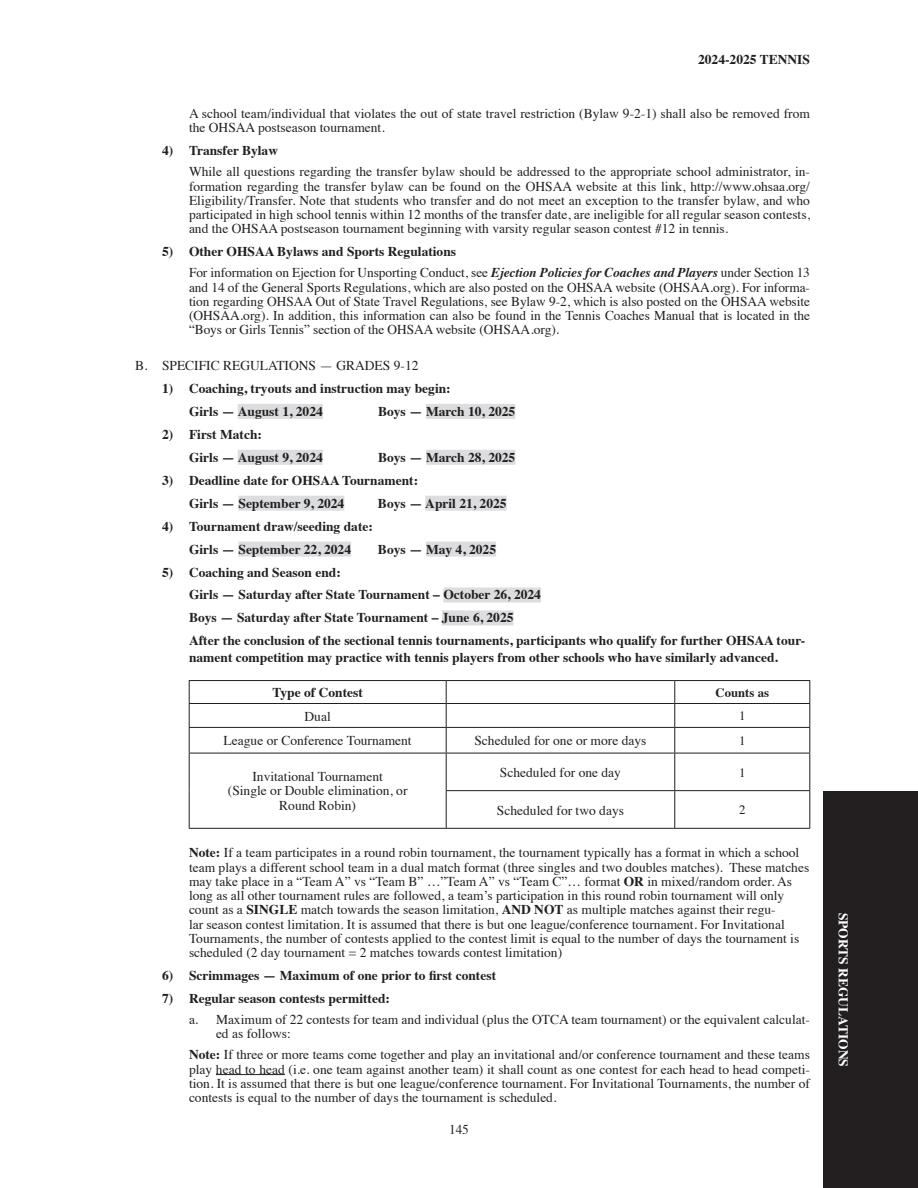
<style>
.page{position:relative;width:918px;height:1188px;background:#fff}
.page>*{position:absolute;margin:0;border:0;box-sizing:border-box;transform-origin:0 0}
.Paragraph_Text_Level_1___2___3{font:13.5px/14.2px "Times";color:#231f20;text-align:justify}
._1___2___3{font:13.5px/14.2px "Times";color:#231f20}
._1___2___3-2{font:700 13.5px/16.2px "Times";color:#231f20}
.Level_1{font:13.5px/15px "Times";color:#231f20;text-align:center}
._1_1___1_2___1_3{font:13.5px/14.2px "Times";color:#231f20}
.A__B__C{font:13.5px "Times";color:#231f20}
.t1{font:700 13.5px "Times";color:#fff}
.Level_1-2{font:700 13.5px "Times";color:#231f20}
.Level_1-3{font:700 12.75px "Times";color:#231f20}
.Level_1-4{font:12.75px "Times";color:#231f20}
.s1{font-weight:700;font-style:italic}
.s2{font-weight:700}
</style>
<div class="page">
<div style="left:824px;top:792px;width:94px;height:396px;background:#231f20"></div>
<div style="left:238px;top:404px;width:85px;height:15px;background:#dcdddf"></div>
<div style="left:426px;top:404px;width:89px;height:15px;background:#dcdddf"></div>
<div style="left:238px;top:450px;width:85px;height:15px;background:#dcdddf"></div>
<div style="left:426px;top:450px;width:89px;height:15px;background:#dcdddf"></div>
<div style="left:238px;top:496px;width:106px;height:15px;background:#dcdddf"></div>
<div style="left:425px;top:496px;width:82px;height:15px;background:#dcdddf"></div>
<div style="left:238px;top:542px;width:113px;height:15px;background:#dcdddf"></div>
<div style="left:426px;top:542px;width:70px;height:15px;background:#dcdddf"></div>
<div style="left:443px;top:587px;width:98px;height:15px;background:#dcdddf"></div>
<div style="left:442px;top:610px;width:72px;height:15px;background:#dcdddf"></div>
<hr style="left:189px;top:727px;width:257px;height:1px;background:#231f20">
<hr style="left:446px;top:727px;width:229px;height:1px;background:#231f20">
<hr style="left:675px;top:727px;width:135px;height:1px;background:#231f20">
<hr style="left:189px;top:753px;width:257px;height:1px;background:#231f20">
<hr style="left:189px;top:753px;width:1px;height:38px;background:#231f20">
<hr style="left:446px;top:753px;width:229px;height:1px;background:#231f20">
<hr style="left:446px;top:753px;width:1px;height:37px;background:#231f20">
<hr style="left:675px;top:753px;width:135px;height:1px;background:#231f20">
<hr style="left:674px;top:753px;width:1px;height:37px;background:#231f20">
<hr style="left:809px;top:753px;width:1px;height:37px;background:#231f20">
<hr style="left:189px;top:791px;width:1px;height:37px;background:#231f20">
<hr style="left:446px;top:790px;width:229px;height:1px;background:#231f20">
<hr style="left:446px;top:791px;width:1px;height:37px;background:#231f20">
<hr style="left:675px;top:790px;width:135px;height:1px;background:#231f20">
<hr style="left:674px;top:791px;width:1px;height:37px;background:#231f20">
<hr style="left:809px;top:791px;width:1px;height:37px;background:#231f20">
<hr style="left:189px;top:828px;width:257px;height:1px;background:#231f20">
<hr style="left:446px;top:828px;width:229px;height:1px;background:#231f20">
<hr style="left:675px;top:828px;width:135px;height:1px;background:#231f20">
<hr style="left:189px;top:680px;width:257px;height:1px;background:#231f20">
<svg style="left:189px;top:681px;width:1px;height:72px"></svg>
<hr style="left:446px;top:680px;width:229px;height:1px;background:#231f20">
<svg style="left:446px;top:681px;width:1px;height:72px"></svg>
<hr style="left:675px;top:680px;width:135px;height:1px;background:#231f20">
<svg style="left:674px;top:681px;width:1px;height:72px"></svg>
<svg style="left:809px;top:681px;width:1px;height:72px"></svg>
<hr style="left:189px;top:703px;width:257px;height:1px;background:#231f20">
<hr style="left:446px;top:703px;width:229px;height:1px;background:#231f20">
<hr style="left:675px;top:703px;width:135px;height:1px;background:#231f20">
<hr style="left:216px;top:1074px;width:69px;height:1px;background:#231f20">
<p class="_1___2___3-2" style="left:698px;top:50px;width:113px">2024-2025 TENNIS</p>
<p class="Paragraph_Text_Level_1___2___3" style="left:189px;top:105px;width:623px">A school team/individual that violates the out of state travel restriction (Bylaw 9-2-1) shall also be removed from the OHSAA postseason tournament.</p>
<p class="_1___2___3-2" style="left:162px;top:141px;width:118px">4) Transfer Bylaw</p>
<p class="Paragraph_Text_Level_1___2___3" style="left:189px;top:164px;width:623px">While all questions regarding the transfer bylaw should be addressed to the appropriate school administrator, in&shy;formation regarding the transfer bylaw can be found on the OHSAA website at this link, http://www.ohsaa.org/ Eligibility/Transfer. Note that students who transfer and do not meet an exception to the transfer bylaw, and who participated in high school tennis within 12 months of the transfer date, are ineligible for all regular season contests, and the OHSAA postseason tournament beginning with varsity regular season contest #12 in tennis.</p>
<p class="_1___2___3-2" style="left:162px;top:242px;width:296px">5) Other OHSAA Bylaws and Sports Regulations</p>
<p class="Paragraph_Text_Level_1___2___3" style="left:189px;top:264px;width:623px">For information on Ejection for Unsporting Conduct, see <span class="s1">Ejection Policies for Coaches and Players</span> under Section 13 and 14 of the General Sports Regulations, which are also posted on the OHSAA website (OHSAA.org). For informa&shy;tion regarding OHSAA Out of State Travel Regulations, see Bylaw 9-2, which is also posted on the OHSAA website (OHSAA.org). In addition, this information can also be found in the Tennis Coaches Manual that is located in the “Boys or Girls Tennis” section of the OHSAA website (OHSAA.org).</p>
<p class="A__B__C" style="left:135px;top:353px;width:285px">B. SPECIFIC REGULATIONS — GRADES 9-12</p>
<p class="_1___2___3-2" style="left:162px;top:379px;width:290px">1) Coaching, tryouts and instruction may begin:</p>
<p class="_1___2___3-2" style="left:189px;top:402px;width:135px">Girls — August 1, 2024</p>
<p class="_1___2___3-2" style="left:378px;top:402px;width:139px">Boys — March 10, 2025</p>
<p class="_1___2___3-2" style="left:162px;top:425px;width:102px">2) First Match:</p>
<p class="_1___2___3-2" style="left:189px;top:448px;width:135px">Girls — August 9, 2024</p>
<p class="_1___2___3-2" style="left:378px;top:448px;width:139px">Boys — March 28, 2025</p>
<p class="_1___2___3-2" style="left:162px;top:471px;width:258px">3) Deadline date for OHSAA Tournament:</p>
<p class="_1___2___3-2" style="left:189px;top:494px;width:157px">Girls — September 9, 2024</p>
<p class="_1___2___3-2" style="left:378px;top:494px;width:130px">Boys — April 21, 2025</p>
<p class="_1___2___3-2" style="left:162px;top:517px;width:213px">4) Tournament draw/seeding date:</p>
<p class="_1___2___3-2" style="left:189px;top:539px;width:164px">Girls — September 22, 2024</p>
<p class="_1___2___3-2" style="left:378px;top:539px;width:120px">Boys — May 4, 2025</p>
<p class="_1___2___3-2" style="left:162px;top:562px;width:180px">5) Coaching and Season end:</p>
<p class="_1___2___3-2" style="left:189px;top:585px;width:354px">Girls — Saturday after State Tournament – October 26, 2024</p>
<p class="_1___2___3-2" style="left:189px;top:608px;width:326px">Boys — Saturday after State Tournament – June 6, 2025</p>
<p class="_1___2___3-2" style="left:189px;top:631px;width:618px">After the conclusion of the sectional tennis tournaments, participants who qualify for further OHSAA tour&shy;nament competition may practice with tennis players from other schools who have similarly advanced.</p>
<p class="Level_1-2" style="left:272px;top:680px;width:92px">Type of Contest</p>
<p class="Level_1-3" style="left:716px;top:680px;width:55px">Counts as</p>
<p class="Level_1" style="left:305px;top:707px;width:28px">Dual</p>
<p class="Level_1-4" style="left:739px;top:704px;width:8px">1</p>
<p class="Level_1" style="left:224px;top:732px;width:190px">League or Conference Tournament</p>
<p class="Level_1" style="left:474px;top:732px;width:174px">Scheduled for one or more days</p>
<p class="Level_1-4" style="left:739px;top:729px;width:8px">1</p>
<p class="Level_1" style="left:252px;top:768px;width:132px">Invitational Tournament</p>
<p class="Level_1" style="left:228px;top:782px;width:181px">(Single or Double elimination, or<br>Round Robin)</p>
<p class="Level_1" style="left:500px;top:764px;width:123px">Scheduled for one day</p>
<p class="Level_1-4" style="left:739px;top:760px;width:8px">1</p>
<p class="Level_1" style="left:497px;top:801px;width:129px">Scheduled for two days</p>
<p class="Level_1-4" style="left:739px;top:798px;width:8px">2</p>
<p class="_1___2___3" style="left:189px;top:845px;width:622px"><span class="s2">Note:</span> If a team participates in a round robin tournament, the tournament typically has a format in which a school team plays a different school team in a dual match format (three singles and two doubles matches). These matches may take place in a “Team A” vs “Team B” …”Team A” vs “Team C”… format <span class="s2">OR</span> in mixed/random order. As long as all other tournament rules are followed, a team’s participation in this round robin tournament will only count as a <span class="s2">SINGLE</span> match towards the season limitation, <span class="s2">AND NOT</span> as multiple matches against their regu-<br>lar season contest limitation. It is assumed that there is but one league/conference tournament. For Invitational Tournaments, the number of contests applied to the contest limit is equal to the number of days the tournament is scheduled (2 day tournament = 2 matches towards contest limitation)</p>
<p class="_1___2___3-2" style="left:162px;top:966px;width:336px">6) Scrimmages — Maximum of one prior to first contest</p>
<p class="_1___2___3-2" style="left:162px;top:989px;width:230px">7) Regular season contests permitted:</p>
<p class="_1_1___1_2___1_3" style="left:216px;top:1011px;width:595px;text-indent:-27px">a. Maximum of 22 contests for team and individual (plus the OTCA team tournament) or the equivalent calculat&shy;ed as follows:</p>
<p class="Paragraph_Text_Level_1___2___3" style="left:189px;top:1047px;width:623px"><span class="s2">Note:</span> If three or more teams come together and play an invitational and/or conference tournament and these teams play head to head (i.e. one team against another team) it shall count as one contest for each head to head competi&shy;tion. It is assumed that there is but one league/conference tournament. For Invitational Tournaments, the number of contests is equal to the number of days the tournament is scheduled.</p>
<p class="_1___2___3" style="left:449px;top:1121px;width:21px">145</p>
<p class="t1" style="left:856px;top:913px;width:156px;rotate:90deg">SPORTS REGULATIONS</p>
</div>
